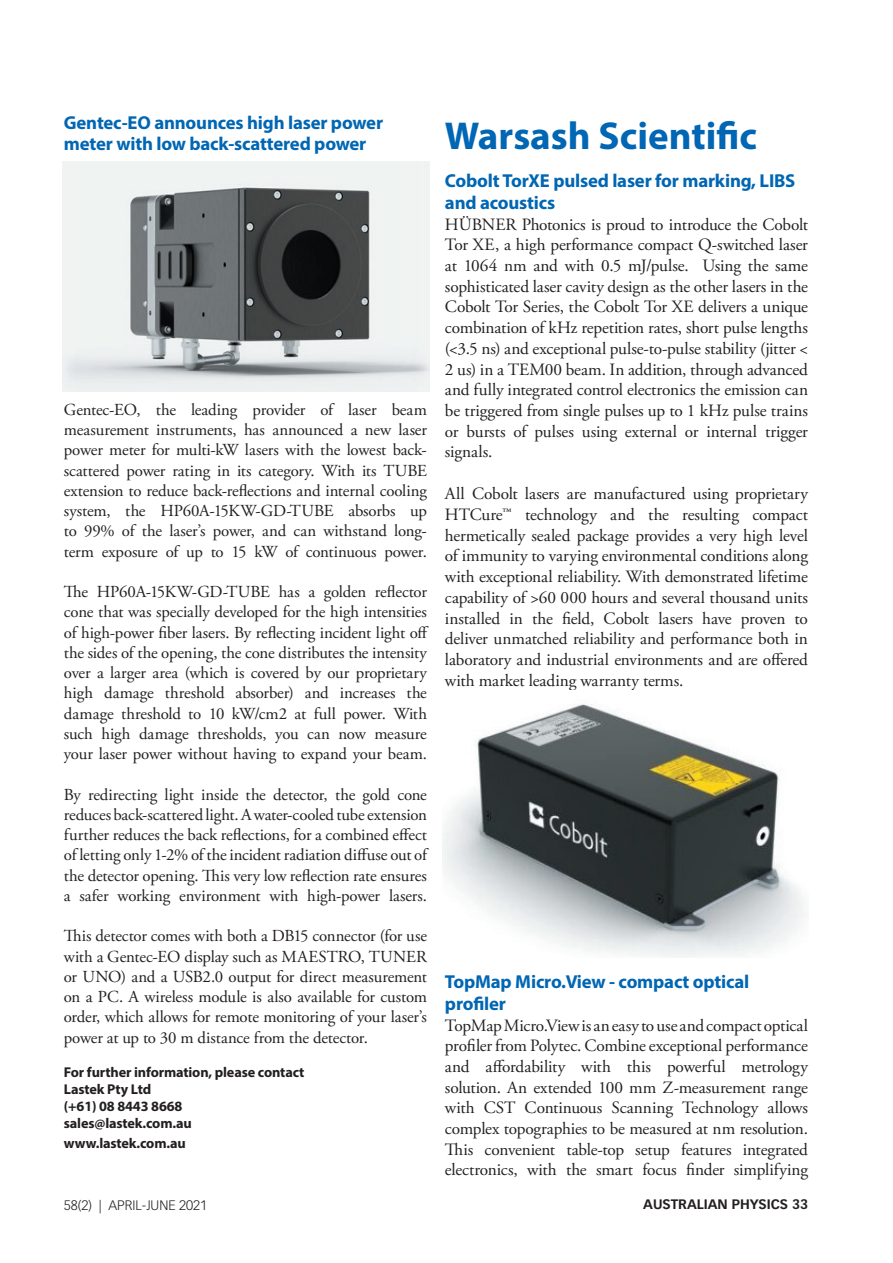
<style>
.page{position:relative;width:893px;height:1263px;background:#fff}
.page>*{position:absolute;margin:0;border:0;box-sizing:border-box;transform-origin:0 0}
.t1{font:700 39px "Myriad Pro";color:#0166b3}
.t2{font:700 18.75px/21.6px "Myriad Pro";letter-spacing:-.01em;color:#0166b3}
.t3{font:17.25px/20.7px "Adobe Garamond Pro";letter-spacing:-.005em;color:#231f20;text-align:justify}
.t4{font:16.8px/20.2px "Adobe Garamond Pro";letter-spacing:-.01em;color:#231f20;text-align:justify}
.t5{font:700 14.25px/17.1px "Myriad Pro";letter-spacing:-.01em;color:#231f20}
.t6{font:300 13.5px "Vectora LT Pro";color:#231f20}
.t7{font:700 13.5px "Vectora LT Pro";color:#231f20}
</style>
<div class="page">
<img style="left:62px;top:161px;width:368px;height:231px">
<img style="left:442px;top:704px;width:364px;height:253px">
<p class="t2" style="left:64px;top:111px;width:321px">Gentec-EO announces high laser power meter with low back-scattered power</p>
<p class="t4" style="left:64px;top:400px;width:365px">Gentec-EO, the leading provider of laser beam measurement instruments, has announced a new laser power meter for multi-kW lasers with the lowest back&shy;scattered power rating in its category. With its TUBE extension to reduce back-reflections and internal cooling system, the HP60A-15KW-GD-TUBE absorbs up to 99% of the laser’s power, and can withstand long&shy;term exposure of up to 15 kW of continuous power.</p>
<p class="t4" style="left:64px;top:582px;width:366px">The HP60A-15KW-GD-TUBE has a golden reflector cone that was specially developed for the high intensities of high-power fiber lasers. By reflecting incident light off the sides of the opening, the cone distributes the intensity over a larger area (which is covered by our proprietary high damage threshold absorber) and increases the damage threshold to 10 kW/cm2 at full power. With such high damage thresholds, you can now measure your laser power without having to expand your beam.</p>
<p class="t4" style="left:64px;top:785px;width:365px">By redirecting light inside the detector, the gold cone reduces back-scattered light. A water-cooled tube extension further reduces the back reflections, for a combined effect of letting only 1-2% of the incident radiation diffuse out of the detector opening. This very low reflection rate ensures a safer working environment with high-power lasers.</p>
<p class="t4" style="left:64px;top:926px;width:365px">This detector comes with both a DB15 connector (for use with a Gentec-EO display such as MAESTRO, TUNER or UNO) and a USB2.0 output for direct measurement on a PC. A wireless module is also available for custom order, which allows for remote monitoring of your laser’s power at up to 30 m distance from the detector.</p>
<p class="t5" style="left:64px;top:1063px;width:242px">For further information, please contact<br>Lastek Pty Ltd<br>(+61) 08 8443 8668 sales@lastek.com.au</p>
<p class="t5" style="left:64px;top:1134px;width:123px">www.lastek.com.au</p>
<h1 class="t1" style="left:445px;top:110px;width:313px">Warsash Scientific</h1>
<p class="t2" style="left:445px;top:170px;width:352px">Cobolt TorXE pulsed laser for marking, LIBS and acoustics</p>
<p class="t3" style="left:445px;top:214px;width:365px">HÜBNER Photonics is proud to introduce the Cobolt Tor XE, a high performance compact Q-switched laser at 1064 nm and with 0.5 mJ/pulse. Using the same sophisticated laser cavity design as the other lasers in the Cobolt Tor Series, the Cobolt Tor XE delivers a unique combination of kHz repetition rates, short pulse lengths (&lt;3.5 ns) and exceptional pulse-to-pulse stability (jitter &lt; 2 us) in a TEM00 beam. In addition, through advanced and fully integrated control electronics the emission can be triggered from single pulses up to 1 kHz pulse trains or bursts of pulses using external or internal trigger signals.</p>
<p class="t3" style="left:445px;top:484px;width:365px">All Cobolt lasers are manufactured using proprietary HTCure™ technology and the resulting compact hermetically sealed package provides a very high level of immunity to varying environmental conditions along with exceptional reliability. With demonstrated lifetime capability of &gt;60 000 hours and several thousand units installed in the field, Cobolt lasers have proven to deliver unmatched reliability and performance both in laboratory and industrial environments and are offered with market leading warranty terms.</p>
<p class="t2" style="left:445px;top:970px;width:306px">TopMap Micro.View - compact optical profiler</p>
<p class="t3" style="left:445px;top:1015px;width:365px">TopMap Micro.View is an easy to use and compact optical profiler from Polytec. Combine exceptional performance and affordability with this powerful metrology solution. An extended 100 mm Z-measurement range with CST Continuous Scanning Technology allows complex topographies to be measured at nm resolution.<br>This convenient table-top setup features integrated electronics, with the smart focus finder simplifying</p>
<p class="t6" style="left:64px;top:1197px;width:145px">58(2) | APRIL-JUNE 2021</p>
<p class="t7" style="left:643px;top:1196px;width:166px">AUSTRALIAN PHYSICS 33</p>
</div>
